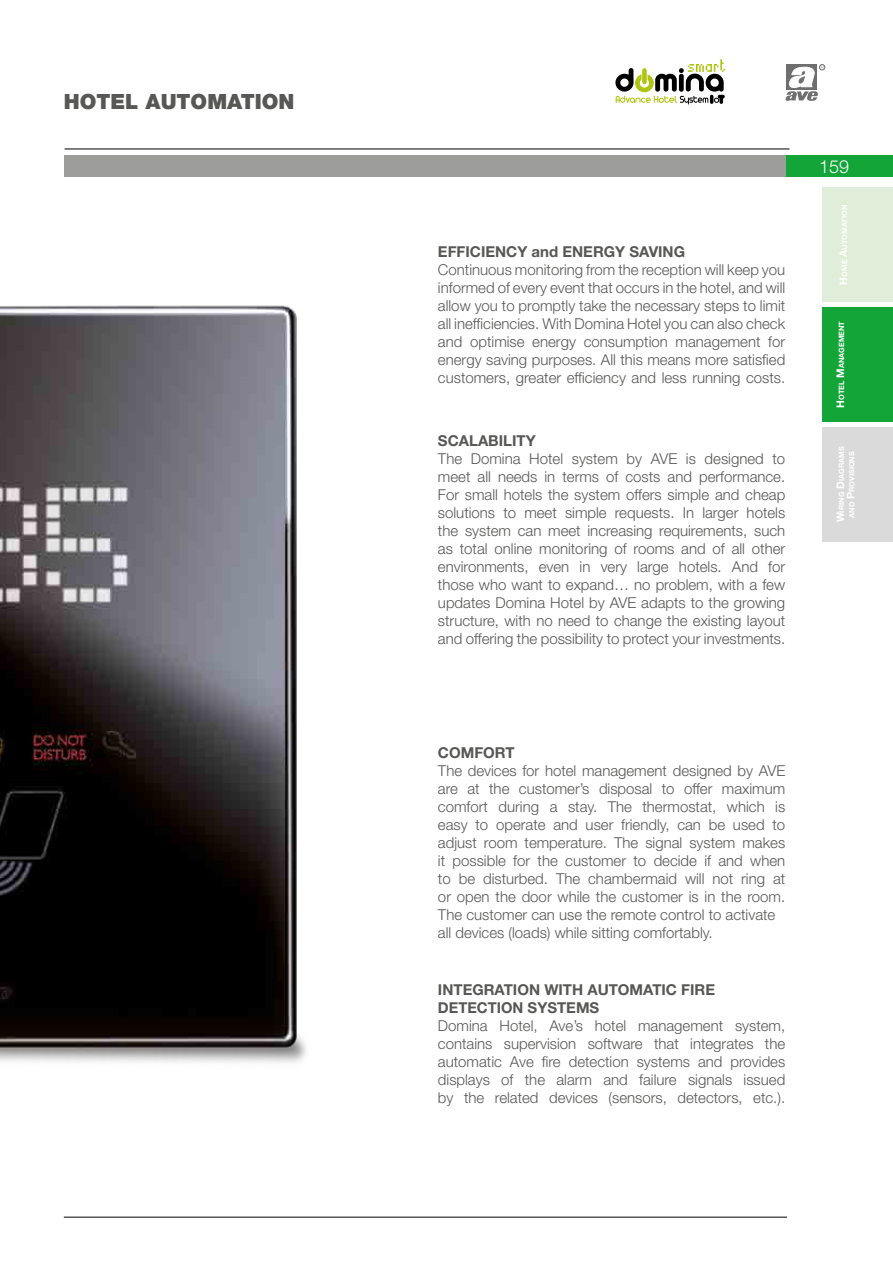
<style>
.page{position:relative;width:893px;height:1263px;background:#fff}
.page>*{position:absolute;margin:0;border:0;box-sizing:border-box;transform-origin:0 0}
.t1{font:900 21px "Helvetica Neue LT Std";color:#575756}
.t2{font:300 18px "Helvetica Neue LT Std";color:#fff}
.t3{font:300 15px/18px "Helvetica Neue LT Std";color:#575756;text-align:justify}
.t4{font:700 15px/18px "Helvetica Neue LT Std";color:#575756}
.t5{font:700 7.35px/10.5px "Helvetica Neue LT Std";color:#fff;text-align:center}
.s1{font-size:10.5px}
</style>
<div class="page">
<div style="left:64px;top:155px;width:725px;height:22px;background:#9d9d9c"></div>
<hr style="left:65px;top:149px;width:724px;height:1px;background:#000">
<svg style="left:785px;top:64px;width:40px;height:37px"></svg>
<div style="left:787px;top:155px;width:106px;height:22px;background:#13a538"></div>
<div style="left:822px;top:307px;width:71px;height:115px;background:#13a538"></div>
<div style="left:822px;top:187px;width:71px;height:115px;background:#e0edd9"></div>
<div style="left:822px;top:427px;width:71px;height:115px;background:#dadada"></div>
<hr style="left:64px;top:1217px;width:723px;height:1px;background:#000">
<svg style="left:615px;top:59px;width:110px;height:45px"></svg>
<img style="left:0;top:305px;width:306px;height:758px">
<h1 class="t1" style="left:64px;top:89px;width:232px">HOTEL AUTOMATION</h1>
<p class="t4" style="left:438px;top:242px;width:249px">EFFICIENCY and ENERGY SAVING</p>
<p class="t3" style="left:438px;top:261px;width:349px">Continuous monitoring from the reception will keep you informed of every event that occurs in the hotel, and will allow you to promptly take the necessary steps to limit all inefficiencies. With Domina Hotel you can also check and optimise energy consumption management for energy saving purposes. All this means more satisfied customers, greater efficiency and less running costs.</p>
<p class="t4" style="left:438px;top:432px;width:99px">SCALABILITY</p>
<p class="t3" style="left:438px;top:450px;width:349px">The Domina Hotel system by AVE is designed to meet all needs in terms of costs and performance.<br>For small hotels the system offers simple and cheap solutions to meet simple requests. In larger hotels the system can meet increasing requirements, such as total online monitoring of rooms and of all other environments, even in very large hotels. And for those who want to expand… no problem, with a few updates Domina Hotel by AVE adapts to the growing structure, with no need to change the existing layout and offering the possibility to protect your investments.</p>
<p class="t2" style="left:819px;top:156px;width:32px">159</p>
<p class="t5" style="left:839px;top:285px;width:81px;rotate:-90deg"><span class="s1">H</span>ome <span class="s1">A</span>utomation</p>
<p class="t5" style="left:836px;top:408px;width:88px;rotate:-90deg"><span class="s1">H</span>otel <span class="s1">M</span>anagement</p>
<p class="t5" style="left:836px;top:522px;width:77px;rotate:-90deg"><span class="s1">W</span>iring <span class="s1">D</span>iagrams and <span class="s1">P</span>rovisions</p>
<p class="t4" style="left:438px;top:743px;width:78px">COMFORT</p>
<p class="t3" style="left:438px;top:761px;width:349px;text-align:left">The devices for hotel management designed by AVE are at the customer’s disposal to offer maximum comfort during a stay. The thermostat, which is easy to operate and user friendly, can be used to adjust room temperature. The signal system makes it possible for the customer to decide if and when to be disturbed. The chambermaid will not ring at or open the door while the customer is in the room.<br>The customer can use the remote control to activate all devices (loads) while sitting comfortably.</p>
<p class="t4" style="left:438px;top:981px;width:279px">INTEGRATION WITH AUTOMATIC FIRE<br>DETECTION SYSTEMS</p>
<p class="t3" style="left:438px;top:1017px;width:349px">Domina Hotel, Ave’s hotel management system, contains supervision software that integrates the automatic Ave fire detection systems and provides displays of the alarm and failure signals issued by the related devices (sensors, detectors, etc.).</p>
</div>
